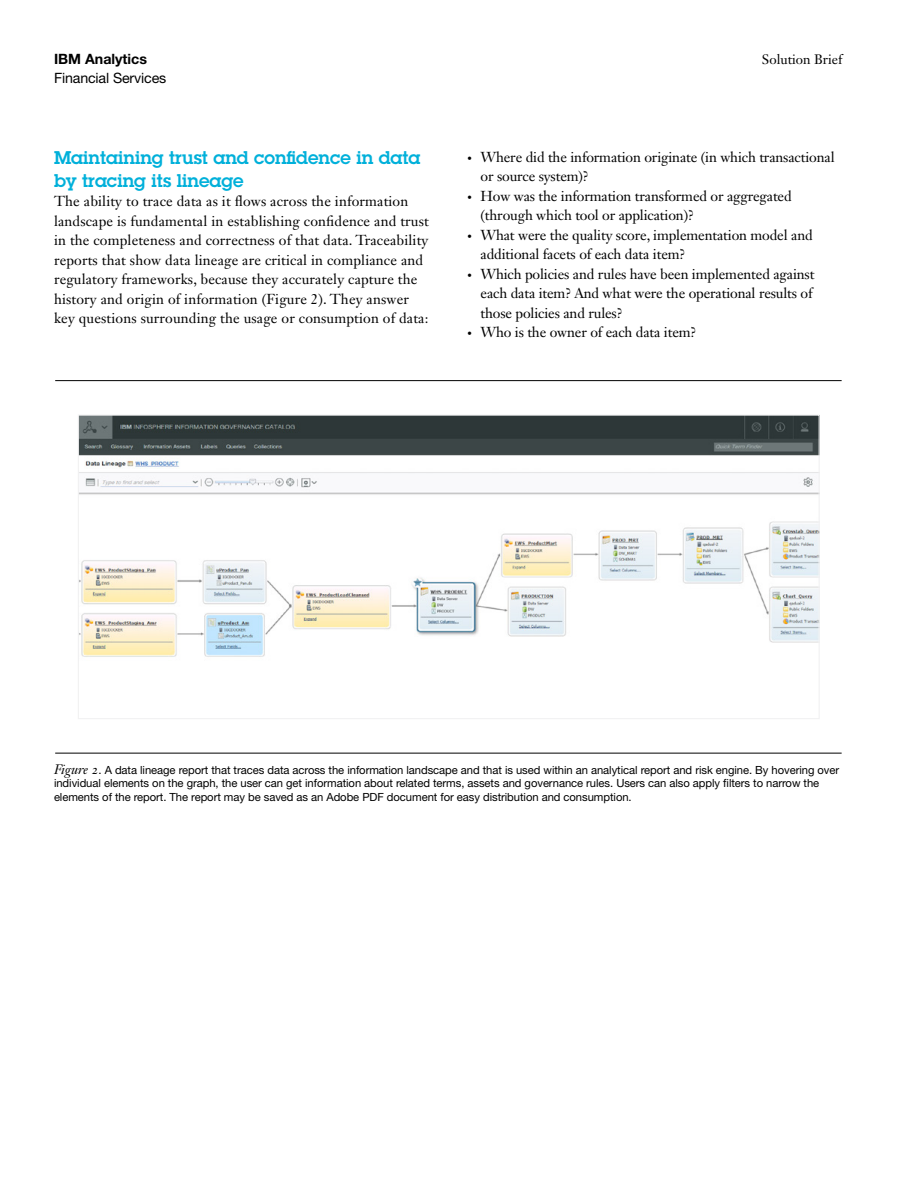
<style>
.page{position:relative;width:918px;height:1188px;background:#fff}
.page>*{position:absolute;margin:0;border:0;box-sizing:border-box;transform-origin:0 0}
.t1{font:600 18px/22.5px "Lubalin Graph Std";color:#00b0da}
.t2{font:14.25px/19.5px "Janson Text LT Std";letter-spacing:-.01em;color:#000}
.t3{font:14.25px/19.5px "Janson Text LT Std";letter-spacing:.01em;color:#000}
.t4{font:14.25px "Helvetica Neue LT Pro";letter-spacing:-.01em;color:#000}
.t5{font:700 14.25px "Helvetica Neue LT Pro";color:#000}
.t6{font:13.5px "Janson Text LT Std";color:#000}
.t7{font:11.25px/13.5px "Helvetica Neue LT Pro";letter-spacing:-.005em;color:#000}
.s1{font-size:9.75px}
.s2{font-family:"Janson Text LT Std";font-style:italic;font-size:13.5px}
</style>
<div class="page">
<img style="left:80px;top:417px;width:738px;height:240px">
<hr style="left:55px;top:380px;width:787px;height:1px;background:#000">
<hr style="left:55px;top:753px;width:787px;height:1px;background:#000">
<p class="t5" style="left:54px;top:50px;width:95px">IBM Analytics</p>
<p class="t6" style="left:762px;top:51px;width:82px">Solution Brief</p>
<p class="t4" style="left:54px;top:69px;width:114px">Financial Services</p>
<p class="t1" style="left:54px;top:146px;width:368px">Maintaining trust and confidence in data by tracing its lineage</p>
<p class="t3" style="left:54px;top:191px;width:376px">The ability to trace data as it flows across the information landscape is fundamental in establishing confidence and trust in the completeness and correctness of that data. Traceability reports that show data lineage are critical in compliance and regulatory frameworks, because they accurately capture the history and origin of information (Figure 2). They answer key questions surrounding the usage or consumption of data:</p>
<p class="t2" style="left:481px;top:147px;width:356px;text-indent:-14px"><span class="s1">•</span> Where did the information originate (in which transactional or source system)?</p>
<p class="t2" style="left:481px;top:186px;width:313px;text-indent:-14px"><span class="s1">•</span> How was the information transformed or aggregated (through which tool or application)?</p>
<p class="t2" style="left:481px;top:225px;width:334px;text-indent:-14px"><span class="s1">•</span> What were the quality score, implementation model and additional facets of each data item?</p>
<p class="t2" style="left:481px;top:264px;width:335px;text-indent:-14px"><span class="s1">•</span> Which policies and rules have been implemented against each data item? And what were the operational results of those policies and rules?</p>
<p class="t2" style="left:467px;top:323px;width:231px"><span class="s1">•</span> Who is the owner of each data item?</p>
<p class="t7" style="left:54px;top:763px;width:787px"><span class="s2">Figure 2</span>. A data lineage report that traces data across the information landscape and that is used within an analytical report and risk engine. By hovering over individual elements on the graph, the user can get information about related terms, assets and governance rules. Users can also apply filters to narrow the elements of the report. The report may be saved as an Adobe PDF document for easy distribution and consumption.</p>
</div>
